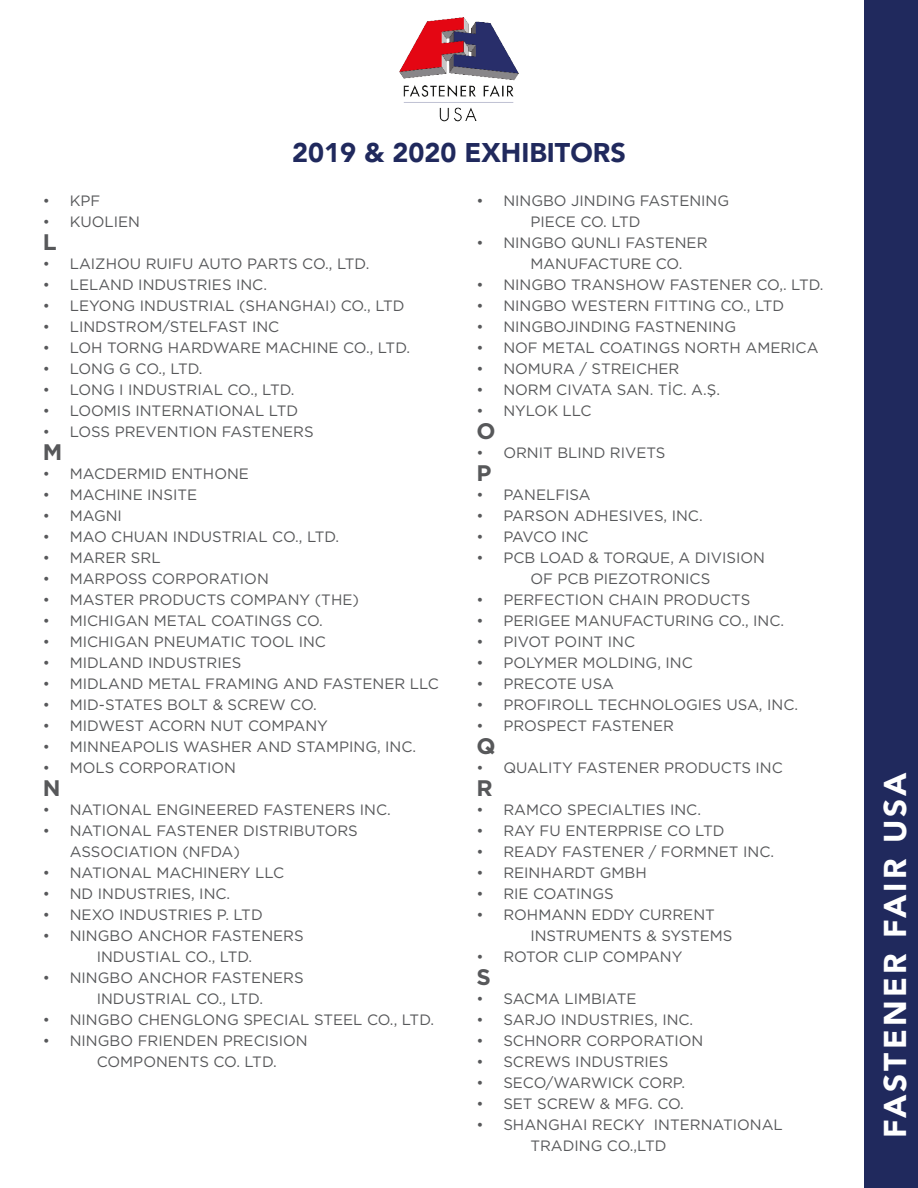
<style>
.page{position:relative;width:918px;height:1188px;background:#fff}
.page>*{position:absolute;margin:0;border:0;box-sizing:border-box;transform-origin:0 0}
.t1{font:900 31.5px "Avenir";letter-spacing:.1em;color:#fff}
.t2{font:900 27px "Avenir";color:#20295d}
.IPX_Bullet{font:700 22.5px "Gotham";color:#57585a}
.IPX_Bullet-2{font:15px/21px "Gotham";color:#57585a}
.IPX_Bullet-3{font:15px "Gotham";letter-spacing:-.03em;color:#57585a}
</style>
<div class="page">
<div style="left:864px;top:0;width:54px;height:1188px;background:#20295d"></div>
<img style="left:399px;top:17px;width:120px;height:104px">
<h2 class="t2" style="left:292px;top:130px;width:335px">2019 &amp; 2020 EXHIBITORS</h2>
<p class="IPX_Bullet-2" style="left:43px;top:190px;width:59px">• KPF</p>
<p class="IPX_Bullet-2" style="left:43px;top:211px;width:99px">• KUOLIEN</p>
<p class="IPX_Bullet" style="left:43px;top:227px;width:15px">L</p>
<p class="IPX_Bullet-2" style="left:43px;top:253px;width:328px">• LAIZHOU RUIFU AUTO PARTS CO., LTD.</p>
<p class="IPX_Bullet-2" style="left:43px;top:274px;width:226px">• LELAND INDUSTRIES INC.</p>
<p class="IPX_Bullet-2" style="left:43px;top:295px;width:363px">• LEYONG INDUSTRIAL (SHANGHAI) CO., LTD</p>
<p class="IPX_Bullet-2" style="left:43px;top:316px;width:238px">• LINDSTROM/STELFAST INC</p>
<p class="IPX_Bullet-2" style="left:43px;top:337px;width:369px">• LOH TORNG HARDWARE MACHINE CO., LTD.</p>
<p class="IPX_Bullet-2" style="left:43px;top:358px;width:161px">• LONG G CO., LTD.</p>
<p class="IPX_Bullet-2" style="left:43px;top:379px;width:253px">• LONG I INDUSTRIAL CO., LTD.</p>
<p class="IPX_Bullet-2" style="left:43px;top:400px;width:257px">• LOOMIS INTERNATIONAL LTD</p>
<p class="IPX_Bullet-2" style="left:43px;top:421px;width:272px">• LOSS PREVENTION FASTENERS</p>
<p class="IPX_Bullet" style="left:43px;top:437px;width:21px">M</p>
<p class="IPX_Bullet-2" style="left:43px;top:463px;width:208px">• MACDERMID ENTHONE</p>
<p class="IPX_Bullet-2" style="left:43px;top:484px;width:156px">• MACHINE INSITE</p>
<p class="IPX_Bullet-2" style="left:43px;top:505px;width:81px">• MAGNI</p>
<p class="IPX_Bullet-2" style="left:43px;top:526px;width:298px">• MAO CHUAN INDUSTRIAL CO., LTD.</p>
<p class="IPX_Bullet-2" style="left:43px;top:547px;width:119px">• MARER SRL</p>
<p class="IPX_Bullet-2" style="left:43px;top:568px;width:228px">• MARPOSS CORPORATION</p>
<p class="IPX_Bullet-2" style="left:43px;top:589px;width:318px">• MASTER PRODUCTS COMPANY (THE)</p>
<p class="IPX_Bullet-2" style="left:43px;top:610px;width:282px">• MICHIGAN METAL COATINGS CO.</p>
<p class="IPX_Bullet-2" style="left:43px;top:631px;width:285px">• MICHIGAN PNEUMATIC TOOL INC</p>
<p class="IPX_Bullet-2" style="left:43px;top:652px;width:200px">• MIDLAND INDUSTRIES</p>
<p class="IPX_Bullet-2" style="left:43px;top:673px;width:398px">• MIDLAND METAL FRAMING AND FASTENER LLC</p>
<p class="IPX_Bullet-2" style="left:43px;top:694px;width:276px">• MID-STATES BOLT &amp; SCREW CO.</p>
<p class="IPX_Bullet-2" style="left:43px;top:715px;width:287px">• MIDWEST ACORN NUT COMPANY</p>
<p class="IPX_Bullet-2" style="left:43px;top:736px;width:375px">• MINNEAPOLIS WASHER AND STAMPING, INC.</p>
<p class="IPX_Bullet-2" style="left:43px;top:757px;width:195px">• MOLS CORPORATION</p>
<p class="IPX_Bullet" style="left:43px;top:773px;width:19px">N</p>
<p class="IPX_Bullet-2" style="left:43px;top:799px;width:349px">• NATIONAL ENGINEERED FASTENERS INC.</p>
<p class="IPX_Bullet-2" style="left:70px;top:820px;width:290px;text-indent:-27px">• NATIONAL FASTENER DISTRIBUTORS<br>ASSOCIATION (NFDA)</p>
<p class="IPX_Bullet-2" style="left:43px;top:862px;width:243px">• NATIONAL MACHINERY LLC</p>
<p class="IPX_Bullet-2" style="left:43px;top:883px;width:189px">• ND INDUSTRIES, INC.</p>
<p class="IPX_Bullet-2" style="left:43px;top:904px;width:221px">• NEXO INDUSTRIES P. LTD</p>
<p class="IPX_Bullet-2" style="left:43px;top:925px;width:262px">• NINGBO ANCHOR FASTENERS</p>
<p class="IPX_Bullet-2" style="left:97px;top:946px;width:157px">INDUSTIAL CO., LTD.</p>
<p class="IPX_Bullet-2" style="left:43px;top:967px;width:262px">• NINGBO ANCHOR FASTENERS</p>
<p class="IPX_Bullet-2" style="left:97px;top:988px;width:168px">INDUSTRIAL CO., LTD.</p>
<p class="IPX_Bullet-2" style="left:43px;top:1009px;width:393px">• NINGBO CHENGLONG SPECIAL STEEL CO., LTD.</p>
<p class="IPX_Bullet-2" style="left:43px;top:1030px;width:266px">• NINGBO FRIENDEN PRECISION</p>
<p class="IPX_Bullet-2" style="left:97px;top:1051px;width:182px">COMPONENTS CO. LTD.</p>
<p class="IPX_Bullet-2" style="left:476px;top:190px;width:254px">• NINGBO JINDING FASTENING</p>
<p class="IPX_Bullet-2" style="left:530px;top:211px;width:112px">PIECE CO. LTD</p>
<p class="IPX_Bullet-2" style="left:476px;top:232px;width:233px">• NINGBO QUNLI FASTENER</p>
<p class="IPX_Bullet-2" style="left:530px;top:253px;width:154px">MANUFACTURE CO.</p>
<p class="IPX_Bullet-2" style="left:476px;top:274px;width:349px">• NINGBO TRANSHOW FASTENER CO,. LTD.</p>
<p class="IPX_Bullet-2" style="left:476px;top:295px;width:310px">• NINGBO WESTERN FITTING CO., LTD</p>
<p class="IPX_Bullet-2" style="left:476px;top:316px;width:261px">• NINGBOJINDING FASTNENING</p>
<p class="IPX_Bullet-2" style="left:476px;top:337px;width:344px">• NOF METAL COATINGS NORTH AMERICA</p>
<p class="IPX_Bullet-2" style="left:476px;top:358px;width:205px">• NOMURA / STREICHER</p>
<p class="IPX_Bullet-2" style="left:476px;top:379px;width:245px">• NORM CIVATA SAN. TİC. A.Ş.</p>
<p class="IPX_Bullet-2" style="left:476px;top:400px;width:117px">• NYLOK LLC</p>
<p class="IPX_Bullet" style="left:476px;top:416px;width:21px">O</p>
<p class="IPX_Bullet-2" style="left:476px;top:442px;width:191px">• ORNIT BLIND RIVETS</p>
<p class="IPX_Bullet" style="left:476px;top:458px;width:17px">P</p>
<p class="IPX_Bullet-2" style="left:476px;top:484px;width:116px">• PANELFISA</p>
<p class="IPX_Bullet-2" style="left:476px;top:505px;width:228px">• PARSON ADHESIVES, INC.</p>
<p class="IPX_Bullet-3" style="left:476px;top:527px;width:114px">• PAVCO INC</p>
<p class="IPX_Bullet-2" style="left:476px;top:547px;width:290px">• PCB LOAD &amp; TORQUE, A DIVISION</p>
<p class="IPX_Bullet-2" style="left:530px;top:568px;width:181px">OF PCB PIEZOTRONICS</p>
<p class="IPX_Bullet-2" style="left:476px;top:589px;width:275px">• PERFECTION CHAIN PRODUCTS</p>
<p class="IPX_Bullet-2" style="left:476px;top:610px;width:309px">• PERIGEE MANUFACTURING CO., INC.</p>
<p class="IPX_Bullet-2" style="left:476px;top:631px;width:160px">• PIVOT POINT INC</p>
<p class="IPX_Bullet-2" style="left:476px;top:652px;width:218px">• POLYMER MOLDING, INC</p>
<p class="IPX_Bullet-2" style="left:476px;top:673px;width:139px">• PRECOTE USA</p>
<p class="IPX_Bullet-2" style="left:476px;top:694px;width:323px">• PROFIROLL TECHNOLOGIES USA, INC.</p>
<p class="IPX_Bullet-2" style="left:476px;top:715px;width:199px">• PROSPECT FASTENER</p>
<p class="IPX_Bullet" style="left:476px;top:731px;width:21px">Q</p>
<p class="IPX_Bullet-2" style="left:476px;top:757px;width:308px">• QUALITY FASTENER PRODUCTS INC</p>
<p class="IPX_Bullet" style="left:476px;top:773px;width:18px">R</p>
<p class="IPX_Bullet-2" style="left:476px;top:799px;width:226px">• RAMCO SPECIALTIES INC.</p>
<p class="IPX_Bullet-2" style="left:476px;top:820px;width:250px">• RAY FU ENTERPRISE CO LTD</p>
<p class="IPX_Bullet-2" style="left:476px;top:841px;width:299px">• READY FASTENER / FORMNET INC.</p>
<p class="IPX_Bullet-2" style="left:476px;top:862px;width:172px">• REINHARDT GMBH</p>
<p class="IPX_Bullet-2" style="left:476px;top:883px;width:139px">• RIE COATINGS</p>
<p class="IPX_Bullet-2" style="left:476px;top:904px;width:240px">• ROHMANN EDDY CURRENT</p>
<p class="IPX_Bullet-2" style="left:530px;top:925px;width:204px">INSTRUMENTS &amp; SYSTEMS</p>
<p class="IPX_Bullet-2" style="left:476px;top:946px;width:208px">• ROTOR CLIP COMPANY</p>
<p class="IPX_Bullet" style="left:476px;top:962px;width:16px">S</p>
<p class="IPX_Bullet-2" style="left:476px;top:988px;width:162px">• SACMA LIMBIATE</p>
<p class="IPX_Bullet-2" style="left:476px;top:1009px;width:218px">• SARJO INDUSTRIES, INC.</p>
<p class="IPX_Bullet-2" style="left:476px;top:1030px;width:229px">• SCHNORR CORPORATION</p>
<p class="IPX_Bullet-2" style="left:476px;top:1051px;width:194px">• SCREWS INDUSTRIES</p>
<p class="IPX_Bullet-2" style="left:476px;top:1072px;width:210px">• SECO/WARWICK CORP.</p>
<p class="IPX_Bullet-2" style="left:476px;top:1093px;width:209px">• SET SCREW &amp; MFG. CO.</p>
<p class="IPX_Bullet-2" style="left:476px;top:1114px;width:308px">• SHANGHAI RECKY INTERNATIONAL</p>
<p class="IPX_Bullet-2" style="left:530px;top:1135px;width:138px">TRADING CO.,LTD</p>
<h1 class="t1" style="left:868px;top:1138px;width:368px;rotate:-90deg">FASTENER FAIR USA</h1>
</div>
